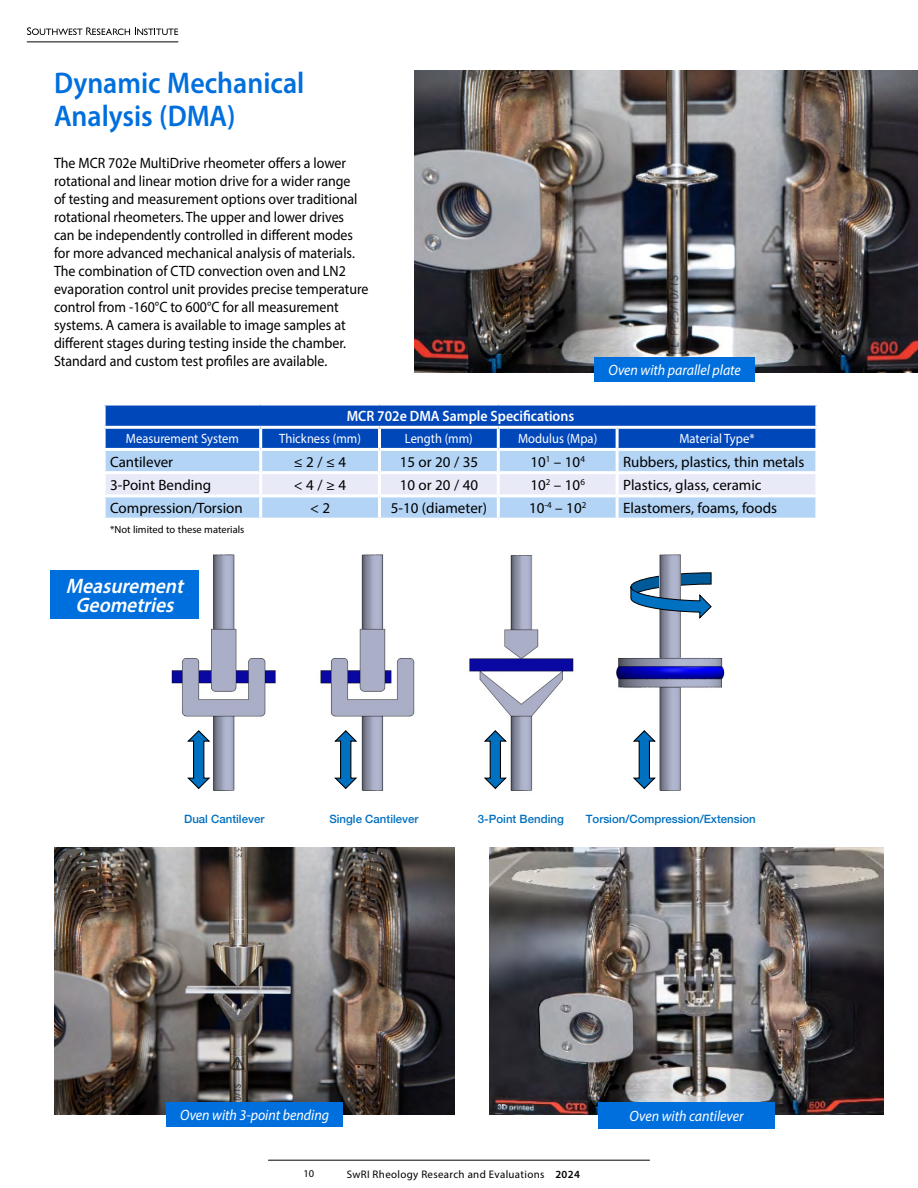
<style>
.page{position:relative;width:918px;height:1188px;background:#fff}
.page>*{position:absolute;margin:0;border:0;box-sizing:border-box;transform-origin:0 0}
.t1{font:600 30px/33px "Myriad Pro";color:#006fde;scale:.93 1}
.t2{font:italic 600 21px/19.5px "Myriad Pro";color:#fff;text-align:center;scale:.93 1}
.t3{font:15px/18px "Myriad Pro";color:#000;scale:.93 1}
.t4{font:15px "Myriad Pro";color:#000}
.t5{font:italic 15px "Myriad Pro";color:#fff;scale:.93 1}
.t6{font:600 15px "Myriad Pro";color:#fff;scale:.93 1}
.t7{font:13.5px "Myriad Pro";color:#fff;scale:.93 1}
.t8{font:500 11.4px "Helvetica Neue";color:#0070c0}
.t9{font:10.95px "Myriad Pro";letter-spacing:.03em;color:#000}
.t10{font:10.5px "Myriad Pro";color:#000}
.s1{font-weight:600}
</style>
<div class="page">
<hr style="left:268px;top:1160px;width:382px;height:1px;background:#000">
<hr style="left:27px;top:42px;width:151px;height:1px;background:#000">
<svg style="left:27px;top:27px;width:151px;height:8px"></svg>
<div style="left:106px;top:406px;width:709px;height:42px;background:#0047ba"></div>
<div style="left:106px;top:451px;width:709px;height:67px;background:#b3d4f5"></div>
<div style="left:106px;top:474px;width:709px;height:20px;background:#e9eaf8"></div>
<hr style="left:103px;top:426px;width:158px;height:3px;background:#fff">
<hr style="left:261px;top:426px;width:119px;height:3px;background:#fff">
<hr style="left:259px;top:429px;width:3px;height:19px;background:#fff">
<hr style="left:380px;top:426px;width:118px;height:3px;background:#fff">
<hr style="left:378px;top:429px;width:3px;height:19px;background:#fff">
<hr style="left:498px;top:426px;width:119px;height:3px;background:#fff">
<hr style="left:497px;top:429px;width:3px;height:19px;background:#fff">
<hr style="left:617px;top:426px;width:201px;height:3px;background:#fff">
<hr style="left:616px;top:429px;width:3px;height:19px;background:#fff">
<hr style="left:259px;top:451px;width:3px;height:20px;background:#fff">
<hr style="left:378px;top:451px;width:3px;height:20px;background:#fff">
<hr style="left:497px;top:451px;width:3px;height:20px;background:#fff">
<hr style="left:616px;top:451px;width:3px;height:20px;background:#fff">
<hr style="left:103px;top:471px;width:158px;height:3px;background:#fff">
<hr style="left:261px;top:471px;width:119px;height:3px;background:#fff">
<hr style="left:259px;top:474px;width:3px;height:20px;background:#fff">
<hr style="left:380px;top:471px;width:118px;height:3px;background:#fff">
<hr style="left:378px;top:474px;width:3px;height:20px;background:#fff">
<hr style="left:498px;top:471px;width:119px;height:3px;background:#fff">
<hr style="left:497px;top:474px;width:3px;height:20px;background:#fff">
<hr style="left:617px;top:471px;width:201px;height:3px;background:#fff">
<hr style="left:616px;top:474px;width:3px;height:20px;background:#fff">
<hr style="left:103px;top:494px;width:158px;height:3px;background:#fff">
<hr style="left:261px;top:494px;width:119px;height:3px;background:#fff">
<hr style="left:259px;top:497px;width:3px;height:21px;background:#fff">
<hr style="left:380px;top:494px;width:118px;height:3px;background:#fff">
<hr style="left:378px;top:497px;width:3px;height:21px;background:#fff">
<hr style="left:498px;top:494px;width:119px;height:3px;background:#fff">
<hr style="left:497px;top:497px;width:3px;height:21px;background:#fff">
<hr style="left:617px;top:494px;width:201px;height:3px;background:#fff">
<hr style="left:616px;top:497px;width:3px;height:21px;background:#fff">
<img style="left:414px;top:71px;width:504px;height:301px">
<div style="left:594px;top:357px;width:161px;height:25px;background:#006fde"></div>
<img style="left:55px;top:848px;width:400px;height:267px">
<div style="left:167px;top:1102px;width:176px;height:24px;background:#006fde"></div>
<img style="left:490px;top:848px;width:394px;height:267px">
<div style="left:599px;top:1102px;width:176px;height:27px;background:#006fde"></div>
<img style="left:171px;top:554px;width:554px;height:237px">
<svg style="left:333px;top:729px;width:26px;height:61px"></svg>
<svg style="left:186px;top:729px;width:26px;height:61px"></svg>
<svg style="left:482px;top:729px;width:26px;height:61px"></svg>
<svg style="left:631px;top:729px;width:26px;height:61px"></svg>
<svg style="left:620px;top:572px;width:92px;height:47px"></svg>
<img style="left:659px;top:554px;width:22px;height:39px">
<div style="left:50px;top:570px;width:149px;height:49px;background:#006fde"></div>
<h1 class="t1" style="left:54px;top:66px;width:271px">Dynamic Mechanical<br>Analysis (DMA)</h1>
<p class="t3" style="left:54px;top:154px;width:340px">The MCR 702e MultiDrive rheometer offers a lower rotational and linear motion drive for a wider range<br>of testing and measurement options over traditional rotational rheometers. The upper and lower drives can be independently controlled in different modes for more advanced mechanical analysis of materials.<br>The combination of CTD convection oven and LN2 evaporation control unit provides precise temperature control from -160°C to 600°C for all measurement systems. A camera is available to image samples at different stages during testing inside the chamber.<br>Standard and custom test profiles are available.</p>
<p class="t6" style="left:347px;top:407px;width:246px">MCR 702e DMA Sample Specifications</p>
<p class="t5" style="left:608px;top:361px;width:144px">Oven with parallel plate</p>
<p class="t7" style="left:126px;top:431px;width:123px">Measurement System</p>
<p class="t7" style="left:279px;top:431px;width:89px">Thickness (mm)</p>
<p class="t7" style="left:405px;top:431px;width:74px">Length (mm)</p>
<p class="t7" style="left:518px;top:431px;width:87px">Modulus (Mpa)</p>
<p class="t7" style="left:679px;top:431px;width:82px">Material Type*</p>
<p class="t4" style="left:110px;top:452px;width:65px">Cantilever</p>
<p class="t4" style="left:294px;top:452px;width:54px">≤ 2 / ≤ 4</p>
<p class="t4" style="left:400px;top:452px;width:80px">15 or 20 / 35</p>
<p class="t4" style="left:530px;top:452px;width:56px">10<sup>1</sup> – 10<sup>4</sup></p>
<p class="t4" style="left:623px;top:452px;width:183px">Rubbers, plastics, thin metals</p>
<p class="t4" style="left:110px;top:476px;width:103px">3-Point Bending</p>
<p class="t4" style="left:294px;top:476px;width:54px">&lt; 4 / ≥ 4</p>
<p class="t4" style="left:400px;top:476px;width:80px">10 or 20 / 40</p>
<p class="t4" style="left:530px;top:476px;width:56px">10<sup>2</sup> – 10<sup>6</sup></p>
<p class="t4" style="left:623px;top:476px;width:140px">Plastics, glass, ceramic</p>
<p class="t4" style="left:110px;top:499px;width:134px">Compression/Torsion</p>
<p class="t4" style="left:310px;top:499px;width:22px">&lt; 2</p>
<p class="t4" style="left:391px;top:499px;width:98px">5-10 (diameter)</p>
<p class="t4" style="left:529px;top:499px;width:59px">10<sup>-4</sup> – 10<sup>2</sup></p>
<p class="t4" style="left:623px;top:499px;width:156px">Elastomers, foams, foods</p>
<p class="t10" style="left:110px;top:523px;width:136px">*Not limited to these materials</p>
<h2 class="t2" style="left:66px;top:575px;width:133px">Measurement<br>Geometries</h2>
<p class="t8" style="left:184px;top:809px;width:82px">Dual Cantilever</p>
<p class="t8" style="left:329px;top:809px;width:91px">Single Cantilever</p>
<p class="t8" style="left:478px;top:809px;width:87px">3-Point Bending</p>
<p class="t8" style="left:586px;top:809px;width:172px">Torsion/Compression/Extension</p>
<p class="t5" style="left:180px;top:1105px;width:162px">Oven with 3-point bending</p>
<p class="t5" style="left:630px;top:1107px;width:124px">Oven with cantilever</p>
<p class="t10" style="left:303px;top:1167px;width:12px">10</p>
<p class="t9" style="left:347px;top:1167px;width:235px">SwRI Rheology Research and Evaluations <span class="s1">2024</span></p>
</div>
